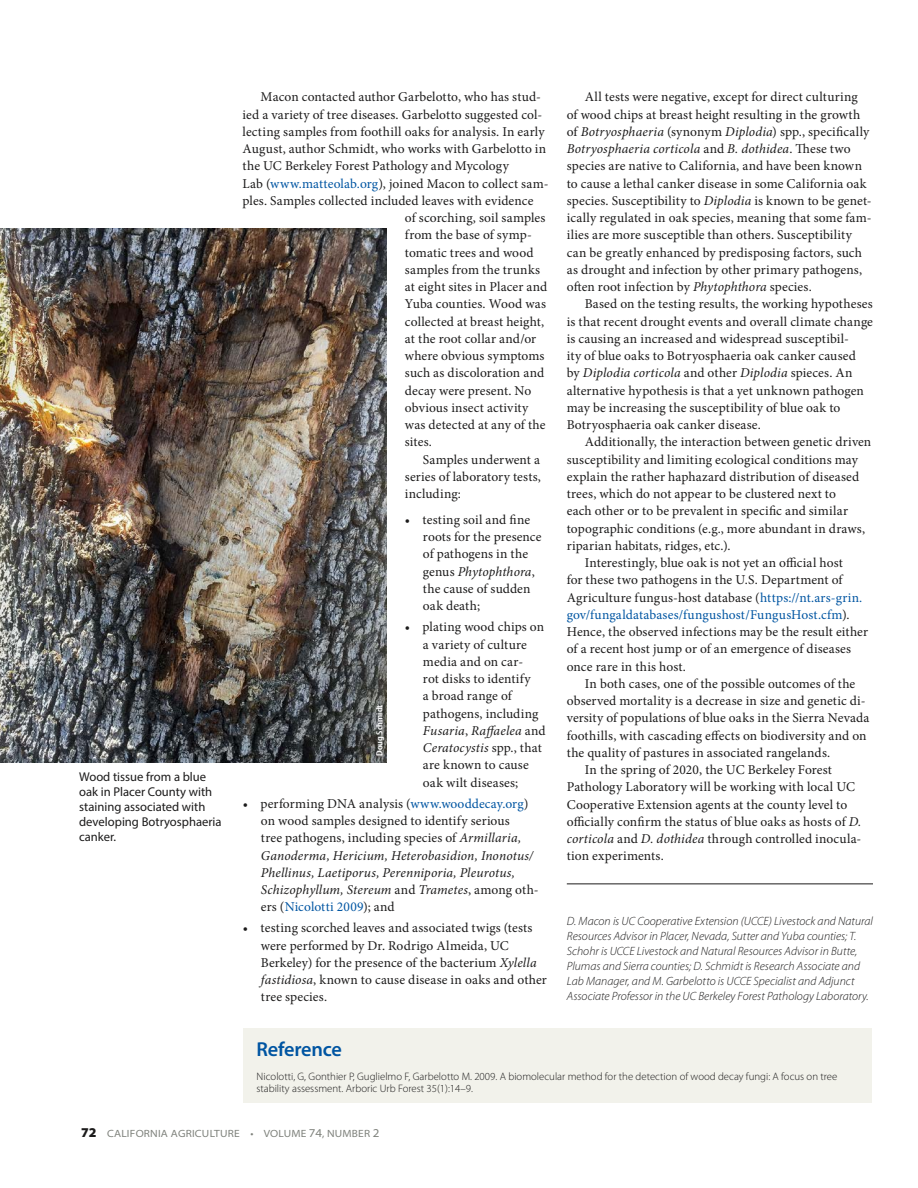
<style>
.page{position:relative;width:918px;height:1188px;background:#fff}
.page>*{position:absolute;margin:0;border:0;box-sizing:border-box;transform-origin:0 0}
.RF_H2{font:600 20.25px "Myriad Pro";letter-spacing:-.01em;color:#0055a2}
.P2{font:13.5px/17.2px "Minion Pro";letter-spacing:.01em;color:#1c1b1b}
.P3{font:13.5px/17.2px "Minion Pro";letter-spacing:.01em;color:#1c1b1b}
.t1{font:italic 13.5px/17.2px "Minion Pro";letter-spacing:.01em;color:#1c1b1b}
.CP_photo{font:12.75px/15px "Myriad Pro";color:#1c1b1b}
.AC{font:italic 300 12px/15px "Myriad Pro";color:#1c1b1b}
.RF{font:300 10.8px/12px "Myriad Pro";color:#1c1b1b}
.t2{font:semi-expanded 10.5px "Myriad Pro";letter-spacing:.02em;color:#7e817b}
.t3{font:600 semi-condensed 9px "Myriad Pro";color:#fff}
.s1{color:#0055a2}
.s2{font-style:italic}
.s3{font-style:normal}
.s4{font-style:normal;color:#0055a2}
.s5{font-weight:900;font-stretch:normal;font-size:13.5px;color:#1c1b1b}
.s6{font-size:12px}
</style>
<div class="page">
<img style="left:0;top:228px;width:387px;height:534px">
<div style="left:376px;top:705px;width:11px;height:53px;background:#1c1b1b;opacity:.35"></div>
<hr style="left:567px;top:884px;width:306px;height:1px;background:#1c1b1b">
<div style="left:243px;top:1028px;width:628px;height:74px;background:#f2f2eb"></div>
<p class="CP_photo" style="left:79px;top:769px;width:144px">Wood tissue from a blue oak in Placer County with staining associated with developing Botryosphaeria canker.</p>
<p class="P2" style="left:261px;top:88px;width:282px">Macon contacted author Garbelotto, who has stud-</p>
<p class="P2" style="left:243px;top:106px;width:301px">ied a variety of tree diseases. Garbelotto suggested col-</p>
<p class="P2" style="left:243px;top:123px;width:303px">lecting samples from foothill oaks for analysis. In early</p>
<p class="P2" style="left:243px;top:140px;width:305px">August, author Schmidt, who works with Garbelotto in</p>
<p class="P2" style="left:243px;top:157px;width:268px">the UC Berkeley Forest Pathology and Mycology</p>
<p class="P2" style="left:243px;top:175px;width:307px">Lab (<span class="s1">www.matteolab.org</span>), joined Macon to collect sam-</p>
<p class="P2" style="left:243px;top:192px;width:292px">ples. Samples collected included leaves with evidence</p>
<p class="P2" style="left:405px;top:209px;width:142px">of scorching, soil samples</p>
<p class="P2" style="left:405px;top:226px;width:128px">from the base of symp-</p>
<p class="P2" style="left:405px;top:244px;width:130px">tomatic trees and wood</p>
<p class="P2" style="left:405px;top:261px;width:137px">samples from the trunks</p>
<p class="P2" style="left:405px;top:278px;width:144px">at eight sites in Placer and</p>
<p class="P2" style="left:405px;top:295px;width:143px">Yuba counties. Wood was</p>
<p class="P2" style="left:405px;top:313px;width:141px">collected at breast height,</p>
<p class="P2" style="left:405px;top:330px;width:133px">at the root collar and/or</p>
<p class="P2" style="left:405px;top:347px;width:141px">where obvious symptoms</p>
<p class="P2" style="left:405px;top:364px;width:141px">such as discoloration and</p>
<p class="P2" style="left:405px;top:382px;width:128px">decay were present. No</p>
<p class="P2" style="left:405px;top:399px;width:125px">obvious insect activity</p>
<p class="P2" style="left:405px;top:416px;width:142px">was detected at any of the</p>
<p class="P2" style="left:405px;top:433px;width:28px">sites.</p>
<p class="P2" style="left:405px;top:451px;width:138px;text-align:justify;text-indent:18px">Samples underwent a series of laboratory tests, including:</p>
<p class="P3" style="left:423px;top:511px;width:120px;text-indent:-18px">• testing soil and fine roots for the presence of pathogens in the genus <span class="s2">Phytophthora</span>, the cause of sudden oak death;</p>
<p class="P3" style="left:423px;top:618px;width:124px;text-indent:-18px">• plating wood chips on a variety of culture media and on car-<br>rot disks to identify<br>a broad range of pathogens, including<br><span class="s2">Fusaria</span>, <span class="s2">Raffaelea</span> and<br><span class="s2">Ceratocystis</span> spp., that are known to cause oak wilt diseases;</p>
<p class="t1" style="left:261px;top:795px;width:279px;text-indent:-18px"><span class="s3">• performing DNA analysis (</span><span class="s4">www.wooddecay.org</span><span class="s3">) on wood samples designed to identify serious<br>tree pathogens, including species of</span> Armillaria, Ganoderma, Hericium, Heterobasidion, Inonotus/ Phellinus, Laetiporus, Perenniporia, Pleurotus, Schizophyllum, Stereum <span class="s3">and</span> Trametes<span class="s3">, among oth&shy;ers (</span><span class="s4">Nicolotti 2009</span><span class="s3">); and</span></p>
<p class="P3" style="left:261px;top:920px;width:287px;text-indent:-18px">• testing scorched leaves and associated twigs (tests were performed by Dr. Rodrigo Almeida, UC Berkeley) for the presence of the bacterium <span class="s2">Xylella fastidiosa</span>, known to cause disease in oaks and other tree species.</p>
<p class="t3" style="left:374px;top:756px;width:53px;rotate:-90deg">Doug Schmidt</p>
<p class="P3" style="left:567px;top:88px;width:306px;text-indent:18px">All tests were negative, except for direct culturing of wood chips at breast height resulting in the growth of <span class="s2">Botryosphaeria</span> (synonym <span class="s2">Diplodia</span>) spp., specifically <span class="s2">Botryosphaeria corticola</span> and <span class="s2">B. dothidea</span>. These two species are native to California, and have been known to cause a lethal canker disease in some California oak species. Susceptibility to <span class="s2">Diplodia</span> is known to be genet&shy;ically regulated in oak species, meaning that some fam&shy;ilies are more susceptible than others. Susceptibility can be greatly enhanced by predisposing factors, such as drought and infection by other primary pathogens, often root infection by <span class="s2">Phytophthora</span> species.</p>
<p class="P2" style="left:567px;top:295px;width:308px;text-indent:18px">Based on the testing results, the working hypotheses is that recent drought events and overall climate change is causing an increased and widespread susceptibil-<br>ity of blue oaks to Botryosphaeria oak canker caused<br>by <span class="s2">Diplodia corticola</span> and other <span class="s2">Diplodia</span> spieces. An alternative hypothesis is that a yet unknown pathogen may be increasing the susceptibility of blue oak to Botryosphaeria oak canker disease.</p>
<p class="P2" style="left:567px;top:433px;width:306px;text-indent:18px">Additionally, the interaction between genetic driven susceptibility and limiting ecological conditions may explain the rather haphazard distribution of diseased trees, which do not appear to be clustered next to<br>each other or to be prevalent in specific and similar topographic conditions (e.g., more abundant in draws, riparian habitats, ridges, etc.).</p>
<p class="P2" style="left:567px;top:554px;width:303px;text-indent:18px">Interestingly, blue oak is not yet an official host<br>for these two pathogens in the U.S. Department of Agriculture fungus-host database (<span class="s1">https://nt.ars-grin. gov/fungaldatabases/fungushost/FungusHost.cfm</span>).<br>Hence, the observed infections may be the result either of a recent host jump or of an emergence of diseases once rare in this host.</p>
<p class="P2" style="left:567px;top:675px;width:304px;text-indent:18px">In both cases, one of the possible outcomes of the observed mortality is a decrease in size and genetic di&shy;versity of populations of blue oaks in the Sierra Nevada foothills, with cascading effects on biodiversity and on the quality of pastures in associated rangelands.</p>
<p class="P2" style="left:567px;top:761px;width:296px;text-indent:18px">In the spring of 2020, the UC Berkeley Forest Pathology Laboratory will be working with local UC Cooperative Extension agents at the county level to officially confirm the status of blue oaks as hosts of <span class="s2">D. corticola</span> and <span class="s2">D. dothidea</span> through controlled inocula&shy;tion experiments.</p>
<p class="AC" style="left:567px;top:913px;width:308px">D. Macon is UC Cooperative Extension (UCCE) Livestock and Natural Resources Advisor in Placer, Nevada, Sutter and Yuba counties; T.<br>Schohr is UCCE Livestock and Natural Resources Advisor in Butte, Plumas and Sierra counties; D. Schmidt is Research Associate and Lab Manager, and M. Garbelotto is UCCE Specialist and Adjunct Associate Professor in the UC Berkeley Forest Pathology Laboratory.</p>
<h2 class="RF_H2" style="left:256px;top:1037px;width:87px">Reference</h2>
<p class="RF" style="left:256px;top:1071px;width:582px">Nicolotti, G, Gonthier P, Guglielmo F, Garbelotto M. 2009. A biomolecular method for the detection of wood decay fungi: A focus on tree stability assessment. Arboric Urb Forest 35(1):14–9.</p>
<p class="t2" style="left:81px;top:1127px;width:300px"><span class="s5">72</span> CALIFORNIA AGRICULTURE • VOLUME <span class="s6">74</span>, NUMBER <span class="s6">2</span></p>
</div>
